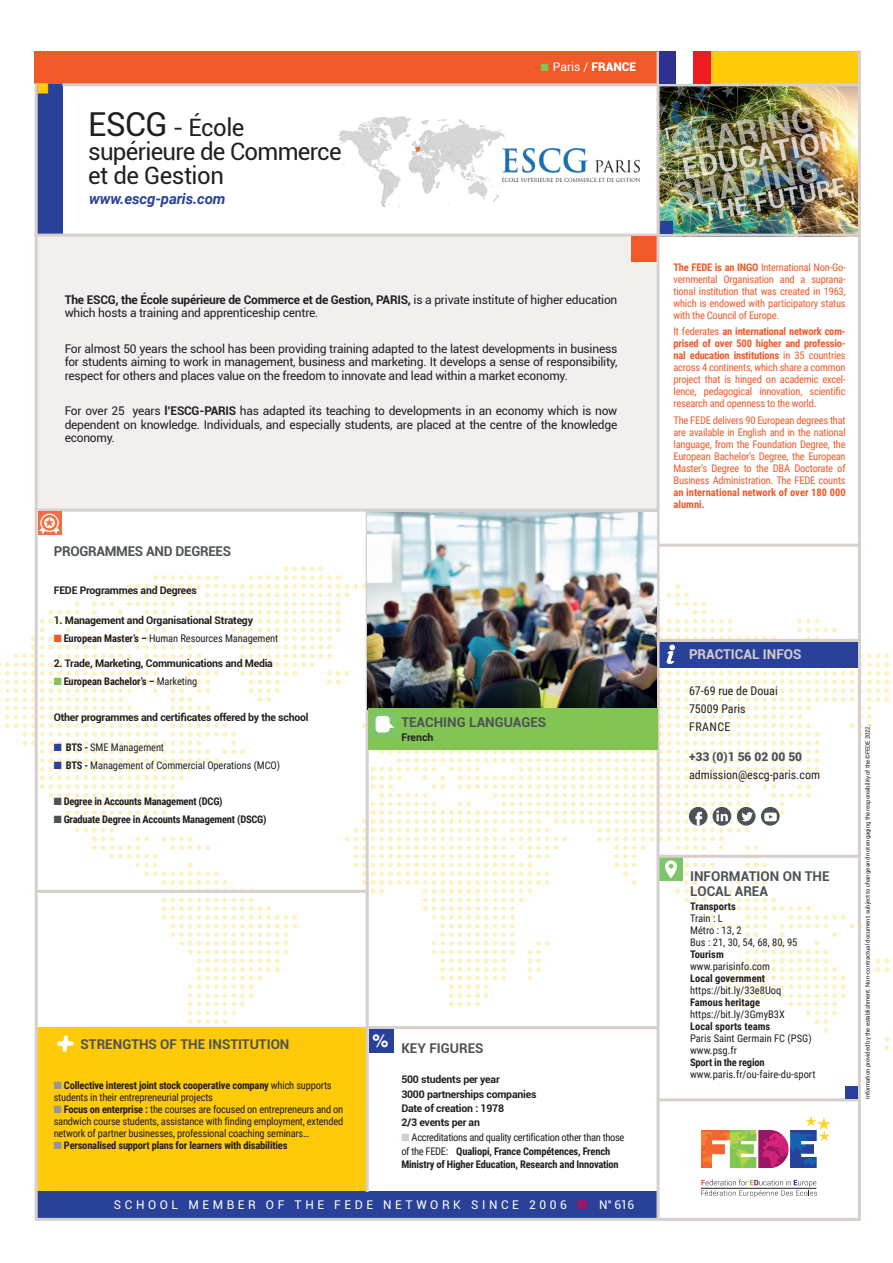
<style>
.page{position:relative;width:893px;height:1263px;background:#fff}
.page>*{position:absolute;margin:0;border:0;box-sizing:border-box;transform-origin:0 0}
.t1{font:24px/24px "Roboto";letter-spacing:-.03em;color:#231f20}
.t2{font:700 18px "Helvetica";color:#fff}
.t3{font:italic 700 15px "Roboto";letter-spacing:-.01em;color:#2a419a}
.t4{font:15px "Zapf Dingbats ITC";color:#feca0a}
.t5{font:700 13.5px/15px "Roboto";color:#4d5256}
.t6{font:700 13.5px "Roboto";letter-spacing:-.02em;color:#4d5256}
.t7{font:700 13.5px "Roboto";color:#d6cfcc}
.t8{font:12px/13.5px "Roboto";letter-spacing:-.02em;color:#231f20;text-align:justify}
.t9{font:12px "Roboto";letter-spacing:.3em;color:#fff}
.t10{font:12px/18px "Roboto Condensed";color:#231f20}
.t11{font:900 12px "Roboto";color:#4d5256}
.t12{font:10.5px/12px "Roboto Condensed";letter-spacing:-.02em;color:#f15929;text-align:justify}
.t13{font:10.5px/12px "Roboto Condensed";letter-spacing:-.01em;color:#231f20}
.t14{font:700 10.5px/13.5px "Roboto Condensed";letter-spacing:-.02em;color:#231f20}
.t15{font:700 10.5px/14.1px "Roboto";letter-spacing:-.02em;color:#231f20}
.t16{font:700 10.5px "Roboto Condensed";color:#231f20}
.t17{font:700 10.5px/12px "Roboto Condensed";color:#f15929}
.t18{font:6px "Roboto";letter-spacing:-.02em;color:#231f20}
.s1{font-size:33px}
.s2{color:#83c555}
.s3{font-weight:900}
.s4{font-weight:700}
.s5{color:#f15929}
.s6{font-weight:400}
.s7{color:#2a419a}
.s8{color:#4d5256}
.s9{color:#959598}
.s10{color:#d6cfcc}
.s11{color:#991766}
</style>
<div class="page">
<svg style="left:701px;top:1116px;width:130px;height:52px"></svg>
<svg style="left:701px;top:1179px;width:116px;height:18px"></svg>
<hr style="left:701px;top:1188px;width:115px;height:1px;background:#211d1e">
<div style="left:35px;top:51px;width:27px;height:183px;background:#2a419a"></div>
<div style="left:35px;top:51px;width:825px;height:33px;background:#f15929"></div>
<div style="left:659px;top:51px;width:199px;height:33px;background:#feca0a"></div>
<div style="left:36px;top:1027px;width:332px;height:190px;background:#feca0a"></div>
<img style="left:659px;top:86px;width:199px;height:148px">
<div style="left:37px;top:1192px;width:620px;height:26px;background:#2a419a"></div>
<div style="left:36px;top:236px;width:623px;height:275px;background:#f1f0ef"></div>
<hr style="left:35px;top:83px;width:3px;height:1138px;background:#d6cfcc">
<hr style="left:366px;top:510px;width:3px;height:682px;background:#d6cfcc">
<hr style="left:35px;top:1218px;width:826px;height:3px;background:#d6cfcc">
<hr style="left:35px;top:234px;width:825px;height:3px;background:#d6cfcc">
<hr style="left:37px;top:509px;width:621px;height:3px;background:#d6cfcc">
<hr style="left:858px;top:51px;width:3px;height:1169px;background:#d6cfcc">
<svg style="left:38px;top:512px;width:24px;height:23px"></svg>
<div style="left:40px;top:514px;width:19px;height:18px;border:1px solid #fff;border-radius:50%"></div>
<svg style="left:39px;top:517px;width:21px;height:17px"></svg>
<hr style="left:657px;top:1098px;width:202px;height:3px;background:#d6cfcc">
<div style="left:845px;top:1086px;width:13px;height:12px;background:#2a419a"></div>
<div style="left:660px;top:221px;width:12px;height:13px;background:#2a419a"></div>
<div style="left:631px;top:237px;width:26px;height:25px;background:#f15929"></div>
<hr style="left:659px;top:544px;width:200px;height:3px;background:#d6cfcc">
<hr style="left:656px;top:51px;width:3px;height:1168px;background:#d6cfcc">
<hr style="left:62px;top:83px;width:798px;height:3px;background:#d6cfcc">
<div style="left:659px;top:51px;width:17px;height:32px;background:#2e3092"></div>
<div style="left:676px;top:51px;width:17px;height:32px;background:#fff"></div>
<div style="left:693px;top:51px;width:17px;height:32px;background:#ee1d23"></div>
<img style="left:368px;top:513px;width:288px;height:53px">
<img style="left:338px;top:116px;width:171px;height:92px">
<img style="left:502px;top:148px;width:138px;height:33px">
<svg style="left:0;top:566px;width:889px;height:519px"></svg>
<h3 class="t4" style="left:36px;top:94px;width:13px;rotate:-90deg">■</h3>
<h1 class="t1" style="left:88px;top:114px;width:255px"><span class="s1">ESCG</span> - École supérieure de Commerce et de Gestion</h1>
<h3 class="t3" style="left:89px;top:188px;width:138px">www.escg-paris.com</h3>
<p class="t9" style="left:541px;top:58px;width:97px"><span class="s2">■</span> Paris / <span class="s3">FRANCE</span></p>
<p class="t8" style="left:65px;top:292px;width:554px"><span class="s4">The ESCG, the École supérieure de Commerce et de Gestion, PARIS,</span> is a private institute of higher education which hosts a training and apprenticeship centre.</p>
<p class="t8" style="left:65px;top:341px;width:554px">For almost 50 years the school has been providing training adapted to the latest developments in business for students aiming to work in management, business and marketing. It develops a sense of responsibility, respect for others and places value on the freedom to innovate and lead within a market economy.</p>
<p class="t8" style="left:65px;top:404px;width:554px">For over 25 years <span class="s4">l’ESCG-PARIS</span> has adapted its teaching to developments in an economy which is now dependent on knowledge. Individuals, and especially students, are placed at the centre of the knowledge economy.</p>
<p class="t6" style="left:54px;top:541px;width:179px">PROGRAMMES AND DEGREES</p>
<p class="t15" style="left:54px;top:582px;width:145px">FEDE Programmes and Degrees</p>
<p class="t15" style="left:54px;top:612px;width:201px">1. Management and Organisational Strategy</p>
<p class="t13" style="left:54px;top:631px;width:226px"><span class="s5">■</span> <span class="s4">European Master’s –</span> Human Resources Management</p>
<p class="t15" style="left:54px;top:656px;width:221px">2. Trade, Marketing, Communications and Media</p>
<p class="t14" style="left:54px;top:674px;width:145px"><span class="s2">■</span> European Bachelor’s – <span class="s6">Marketing</span></p>
<p class="t15" style="left:54px;top:710px;width:256px">Other programmes and certificates offered by the school</p>
<p class="t13" style="left:54px;top:741px;width:112px"><span class="s7">■</span> <span class="s4">BTS -</span> SME Management</p>
<p class="t13" style="left:54px;top:759px;width:228px"><span class="s7">■</span> <span class="s4">BTS -</span> Management of Commercial Operations (MCO)</p>
<p class="t14" style="left:54px;top:794px;width:170px"><span class="s8">■</span> Degree in Accounts Management (DCG)</p>
<p class="t14" style="left:54px;top:812px;width:214px"><span class="s8">■</span> Graduate Degree in Accounts Management (DSCG)</p>
<p class="t5" style="left:401px;top:714px;width:146px">TEACHING LANGUAGES</p>
<p class="t15" style="left:401px;top:730px;width:34px">French</p>
<p class="t5" style="left:81px;top:1036px;width:210px">STRENGTHS OF THE INSTITUTION</p>
<p class="t13" style="left:54px;top:1079px;width:279px"><span class="s9">■</span> <span class="s4">Collective interest joint stock cooperative company</span> which supports students in their entrepreneurial projects</p>
<p class="t13" style="left:54px;top:1103px;width:291px;text-align:justify"><span class="s9">■</span> <span class="s4">Focus on enterprise :</span> the courses are focused on entrepreneurs and on sandwich course students, assistance with finding employment, extended network of partner businesses, professional coaching seminars…</p>
<p class="t14" style="left:54px;top:1138px;width:235px"><span class="s9">■</span> Personalised support plans for learners with disabilities</p>
<h2 class="t2" style="left:372px;top:1029px;width:18px">%</h2>
<p class="t5" style="left:401px;top:1040px;width:84px">KEY FIGURES</p>
<p class="t15" style="left:401px;top:1072px;width:137px">500 students per year<br>3000 partnerships companies<br>Date of creation : 1978<br>2/3 events per an</p>
<p class="t14" style="left:401px;top:1130px;width:225px"><span class="s10">■</span> <span class="s6">Accreditations and quality certification other than those of the FEDE:</span> Qualiopi, France Compétences, French<br>Ministry of Higher Education, Research and Innovation</p>
<p class="t9" style="left:114px;top:1196px;width:522px">SCHOOL MEMBER OF THE FEDE NETWORK SINCE 2006 <span class="s11">■</span> N° 616</p>
<p class="t12" style="left:673px;top:260px;width:174px"><span class="s4">The FEDE is an INGO</span> International Non-Go&shy;vernmental Organisation and a suprana&shy;tional institution that was created in 1963, which is endowed with participatory status with the Council of Europe.</p>
<p class="t12" style="left:673px;top:325px;width:174px">It federates <span class="s4">an international network com&shy;prised of over 500 higher and professio&shy;nal education institutions</span> in 35 countries across 4 continents, which share a common project that is hinged on academic excel&shy;lence, pedagogical innovation, scientific research and openness to the world.</p>
<p class="t12" style="left:673px;top:413px;width:174px">The FEDE delivers 90 European degrees that are available in English and in the national language, from the Foundation Degree, the European Bachelor’s Degree, the European Master’s Degree to the DBA Doctorate of Business Administration. The FEDE counts</p>
<p class="t17" style="left:673px;top:485px;width:174px">an international network of over 180 000 alumni.</p>
<p class="t7" style="left:689px;top:645px;width:114px">PRACTICAL INFOS</p>
<p class="t10" style="left:689px;top:681px;width:90px">67-69 rue de Douai<br>75009 Paris<br>FRANCE</p>
<p class="t11" style="left:689px;top:748px;width:115px">+33 (0)1 56 02 00 50</p>
<p class="t10" style="left:689px;top:765px;width:133px">admission@escg-paris.com</p>
<p class="t5" style="left:690px;top:868px;width:141px">INFORMATION ON THE<br>LOCAL AREA</p>
<p class="t16" style="left:690px;top:899px;width:47px">Transports</p>
<p class="t13" style="left:690px;top:912px;width:109px">Train : L<br>Métro : 13, 2<br>Bus : 21, 30, 54, 68, 80, 95</p>
<p class="t16" style="left:690px;top:947px;width:35px">Tourism</p>
<p class="t13" style="left:690px;top:960px;width:82px">www.parisinfo.com</p>
<p class="t16" style="left:690px;top:971px;width:77px">Local government</p>
<p class="t13" style="left:690px;top:984px;width:93px">https://bit.ly/33e8Uoq</p>
<p class="t16" style="left:690px;top:995px;width:71px">Famous heritage</p>
<p class="t13" style="left:690px;top:1008px;width:96px">https://bit.ly/3GmyB3X</p>
<p class="t16" style="left:690px;top:1019px;width:82px">Local sports teams</p>
<p class="t13" style="left:690px;top:1032px;width:123px">Paris Saint Germain FC (PSG) www.psg.fr</p>
<p class="t14" style="left:690px;top:1055px;width:76px">Sport in the region</p>
<p class="t13" style="left:690px;top:1068px;width:127px">www.paris.fr/ou-faire-du-sport</p>
<p class="t18" style="left:863px;top:1099px;width:376px;rotate:-90deg">Information provided by the establishment. Non-contractual document, subject to change and not engaging the responsibility of the ©FEDE 2022.</p>
</div>
